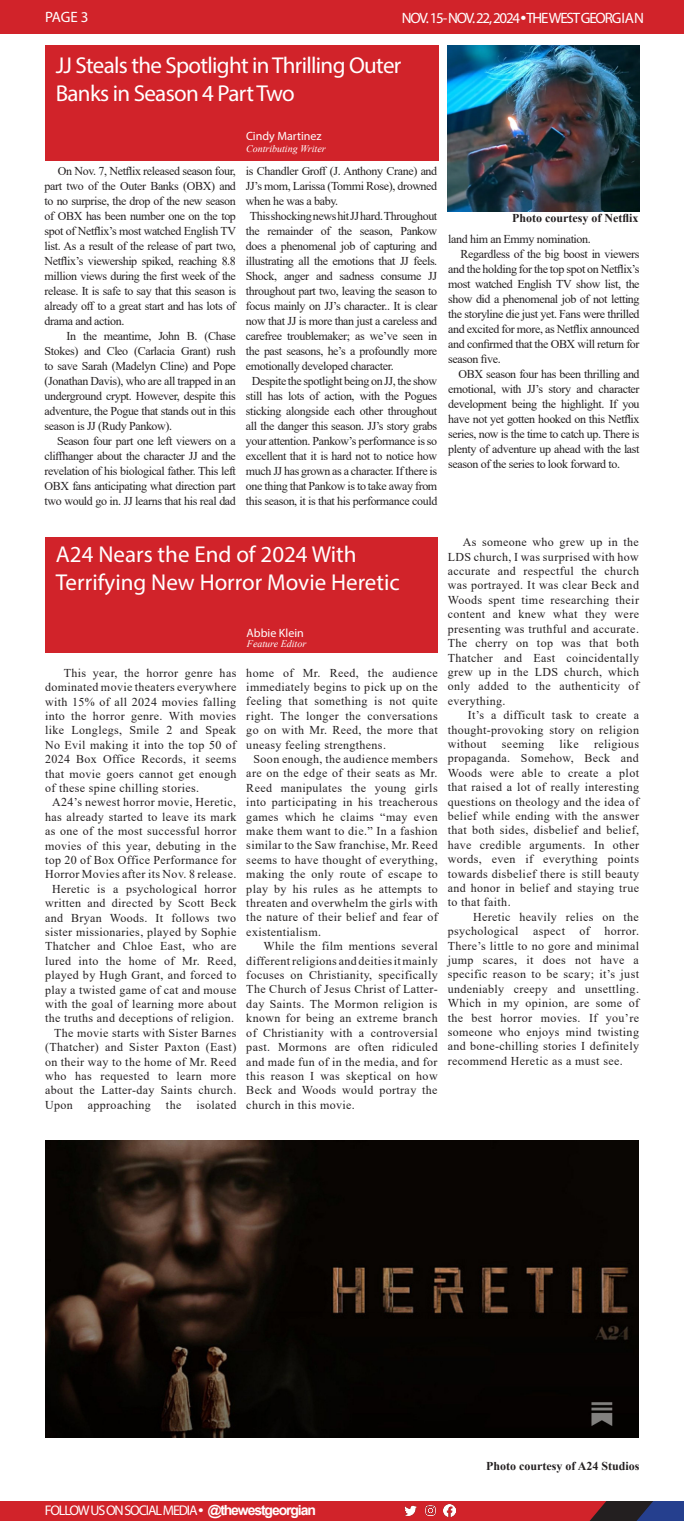
<style>
.page{position:relative;width:684px;height:1521px;background:#fff}
.page>*{position:absolute;margin:0;border:0;box-sizing:border-box;transform-origin:0 0}
.t1{font:23px/27.6px "Myriad Pro";letter-spacing:-.025em;color:#fff}
.t2{font:23px/27.6px "Myriad Pro";color:#fff}
.t3{font:15px "Myriad Pro";letter-spacing:-.08em;color:#fff}
.t4{font:14px "Myriad Pro";letter-spacing:-.08em;color:#fff}
.t5{font:12px/14.4px "Times New Roman";letter-spacing:.03em;color:#231f20;text-align:justify}
.t6{font:12px/15px "Times New Roman";letter-spacing:-.03em;color:#231f20;text-align:center}
.t7{font:700 12px "Times New Roman";color:#231f20}
.t8{font:12px "Myriad Pro";color:#fff}
.t9{font:italic 10px "Times New Roman";color:#fff}
.s1{font-family:"Arial";font-weight:700}
</style>
<div class="page">
<div style="left:0;top:0;width:684px;height:33px;background:#d1232a"></div>
<div style="left:0;top:1487px;width:684px;height:33px;background:#d1232a"></div>
<svg style="left:590px;top:1500px;width:94px;height:20px"></svg>
<div style="left:0;top:1475px;width:684px;height:25px;background:#fff"></div>
<svg style="left:405px;top:1505px;width:12px;height:11px"></svg>
<svg style="left:425px;top:1505px;width:11px;height:11px"></svg>
<svg style="left:444px;top:1504px;width:12px;height:12px"></svg>
<div style="left:46px;top:45px;width:393px;height:116px;background:#d1232a"></div>
<div style="left:45px;top:537px;width:393px;height:116px;background:#d1232a"></div>
<img style="left:447px;top:45px;width:193px;height:166px">
<img style="left:45px;top:1140px;width:594px;height:297px">
<p class="t3" style="left:45px;top:7px;width:45px">PAGE 3</p>
<p class="t3" style="left:402px;top:8px;width:244px">NOV.15- NOV.22,2024 <span class="s1">•</span> THE WEST GEORGIAN</p>
<p class="t1" style="left:56px;top:51px;width:347px">JJ Steals the Spotlight in Thrilling Outer<br>Banks in Season 4 Part Two</p>
<p class="t8" style="left:246px;top:129px;width:77px">Cindy Martinez</p>
<p class="t9" style="left:246px;top:141px;width:81px">Contributing Writer</p>
<p class="t5" style="left:45px;top:163px;width:193px;line-height:15px;text-indent:13px">On Nov. 7, Netflix released season four, part two of the Outer Banks (OBX) and to no surprise, the drop of the new season of OBX has been number one on the top spot of Netflix’s most watched English TV list. As a result of the release of part two, Netflix’s viewership spiked, reaching 8.8 million views during the first week of the release. It is safe to say that this season is already off to a great start and has lots of drama and action.</p>
<p class="t5" style="left:45px;top:328px;width:193px;line-height:15px;text-indent:22px">In the meantime, John B. (Chase Stokes) and Cleo (Carlacia Grant) rush to save Sarah (Madelyn Cline) and Pope (Jonathan Davis), who are all trapped in an underground crypt. However, despite this adventure, the Pogue that stands out in this season is JJ (Rudy Pankow).</p>
<p class="t5" style="left:45px;top:433px;width:193px;line-height:15px;text-indent:12px">Season four part one left viewers on a cliffhanger about the character JJ and the revelation of his biological father. This left OBX fans anticipating what direction part two would go in. JJ learns that his real dad</p>
<p class="t5" style="left:246px;top:163px;width:193px;line-height:15px">is Chandler Groff (J. Anthony Crane) and JJ’s mom, Larissa (Tommi Rose), drowned when he was a baby.</p>
<p class="t5" style="left:246px;top:208px;width:193px;line-height:15px;text-indent:4px">This shocking news hit JJ hard. Throughout the remainder of the season, Pankow does a phenomenal job of capturing and illustrating all the emotions that JJ feels.<br>Shock, anger and sadness consume JJ throughout part two, leaving the season to focus mainly on JJ’s character.. It is clear now that JJ is more than just a careless and carefree troublemaker; as we’ve seen in the past seasons, he’s a profoundly more emotionally developed character.</p>
<p class="t6" style="left:246px;top:373px;width:193px">Despite the spotlight being on JJ, the show still has lots of action, with the Pogues sticking alongside each other throughout all the danger this season. JJ’s story grabs your attention. Pankow’s performance is so excellent that it is hard not to notice how much JJ has grown as a character. If there is one thing that Pankow is to take away from this season, it is that his performance could</p>
<p class="t7" style="left:512px;top:210px;width:128px">Photo courtesy of Netflix</p>
<p class="t6" style="left:448px;top:231px;width:144px">land him an Emmy nomination.</p>
<p class="t5" style="left:448px;top:246px;width:193px;line-height:15px;text-indent:12px">Regardless of the big boost in viewers and the holding for the top spot on Netflix’s most watched English TV show list, the show did a phenomenal job of not letting the storyline die just yet. Fans were thrilled and excited for more, as Netflix announced and confirmed that the OBX will return for season five.</p>
<p class="t5" style="left:448px;top:366px;width:193px;line-height:15px;text-indent:10px">OBX season four has been thrilling and emotional, with JJ’s story and character development being the highlight. If you have not yet gotten hooked on this Netflix series, now is the time to catch up. There is plenty of adventure up ahead with the last season of the series to look forward to.</p>
<p class="t5" style="left:448px;top:534px;width:193px;text-indent:15px">As someone who grew up in the LDS church, I was surprised with how accurate and respectful the church was portrayed. It was clear Beck and Woods spent time researching their content and knew what they were presenting was truthful and accurate.<br>The cherry on top was that both Thatcher and East coincidentally grew up in the LDS church, which only added to the authenticity of everything.</p>
<p class="t5" style="left:448px;top:707px;width:193px;text-indent:20px">It’s a difficult task to create a thought-provoking story on religion without</p>
<p class="t2" style="left:56px;top:540px;width:345px">A24 Nears the End of 2024 With<br>Terrifying New Horror Movie Heretic</p>
<p class="t8" style="left:247px;top:625px;width:59px">Abbie Klein</p>
<p class="t9" style="left:247px;top:637px;width:61px">Feature Editor</p>
<p class="t5" style="left:45px;top:665px;width:193px;text-indent:19px">This year, the horror genre has dominated movie theaters everywhere with 15% of all 2024 movies falling into the horror genre. With movies like Longlegs, Smile 2 and Speak No Evil making it into the top 50 of 2024 Box Office Records, it seems that movie goers cannot get enough of these spine chilling stories.</p>
<p class="t5" style="left:45px;top:794px;width:193px;text-align:center">A24’s newest horror movie, Heretic, has already started to leave its mark as one of the most successful horror movies of this year, debuting in the top 20 of Box Office Performance for Horror Movies after its Nov. 8 release.<br>Heretic is a psychological horror written and directed by Scott Beck and Bryan Woods. It follows two sister missionaries, played by Sophie Thatcher and Chloe East, who are lured into the home of Mr. Reed, played by Hugh Grant, and forced to play a twisted game of cat and mouse with the goal of learning more about the truths and deceptions of religion.</p>
<p class="t5" style="left:45px;top:1025px;width:193px;text-indent:9px">The movie starts with Sister Barnes (Thatcher) and Sister Paxton (East) on their way to the home of Mr. Reed who has requested to learn more about the Latter-day Saints church.<br>Upon</p>
<p class="t5" style="left:246px;top:665px;width:193px">home of Mr. Reed, the audience immediately begins to pick up on the feeling that something is not quite right. The longer the conversations go on with Mr. Reed, the more that uneasy feeling strengthens.</p>
<p class="t5" style="left:246px;top:751px;width:193px;text-indent:7px">Soon enough, the audience members are on the edge of their seats as Mr.<br>Reed manipulates the young girls into participating in his treacherous games which he claims “may even make them want to die.” In a fashion similar to the Saw franchise, Mr. Reed seems to have thought of everything, making the only route of escape to play by his rules as he attempts to threaten and overwhelm the girls with the nature of their belief and fear of existentialism.</p>
<p class="t5" style="left:246px;top:938px;width:193px;text-indent:17px">While the film mentions several different religions and deities it mainly focuses on Christianity, specifically The Church of Jesus Christ of Latter&shy;day Saints. The Mormon religion is known for being an extreme branch of Christianity with a controversial past. Mormons are often ridiculed and made fun of in the media, and for this reason I was skeptical on how Beck and Woods would portray the church in this movie.</p>
<p class="t5" style="left:448px;top:736px;width:193px;text-indent:146px">religious propaganda. Somehow, Beck and Woods were able to create a plot that raised a lot of really interesting questions on theology and the idea of belief while ending with the answer that both sides, disbelief and belief, have credible arguments. In other words, even if everything points towards disbelief there is still beauty and honor in belief and staying true to that faith.</p>
<p class="t5" style="left:448px;top:909px;width:193px;text-indent:25px">Heretic heavily relies on the psychological aspect of horror.<br>There’s little to no gore and minimal jump scares, it does not have a specific reason to be scary; it’s just undeniably creepy and unsettling.<br>Which in my opinion, are some of the best horror movies. If you’re someone who enjoys mind twisting and bone-chilling stories I definitely recommend Heretic as a must see.</p>
<p class="t5" style="left:502px;top:736px;width:44px">seeming</p>
<p class="t5" style="left:560px;top:736px;width:21px">like</p>
<p class="t5" style="left:88px;top:1097px;width:64px">approaching</p>
<p class="t5" style="left:166px;top:1097px;width:17px">the</p>
<p class="t5" style="left:197px;top:1097px;width:41px">isolated</p>
<p class="t4" style="left:45px;top:1501px;width:273px">FOLLOW US ON SOCIAL MEDIA <span class="s1">• @thewestgeorgian</span></p>
<p class="t7" style="left:486px;top:1457px;width:155px">Photo courtesy of A24 Studios</p>
</div>
